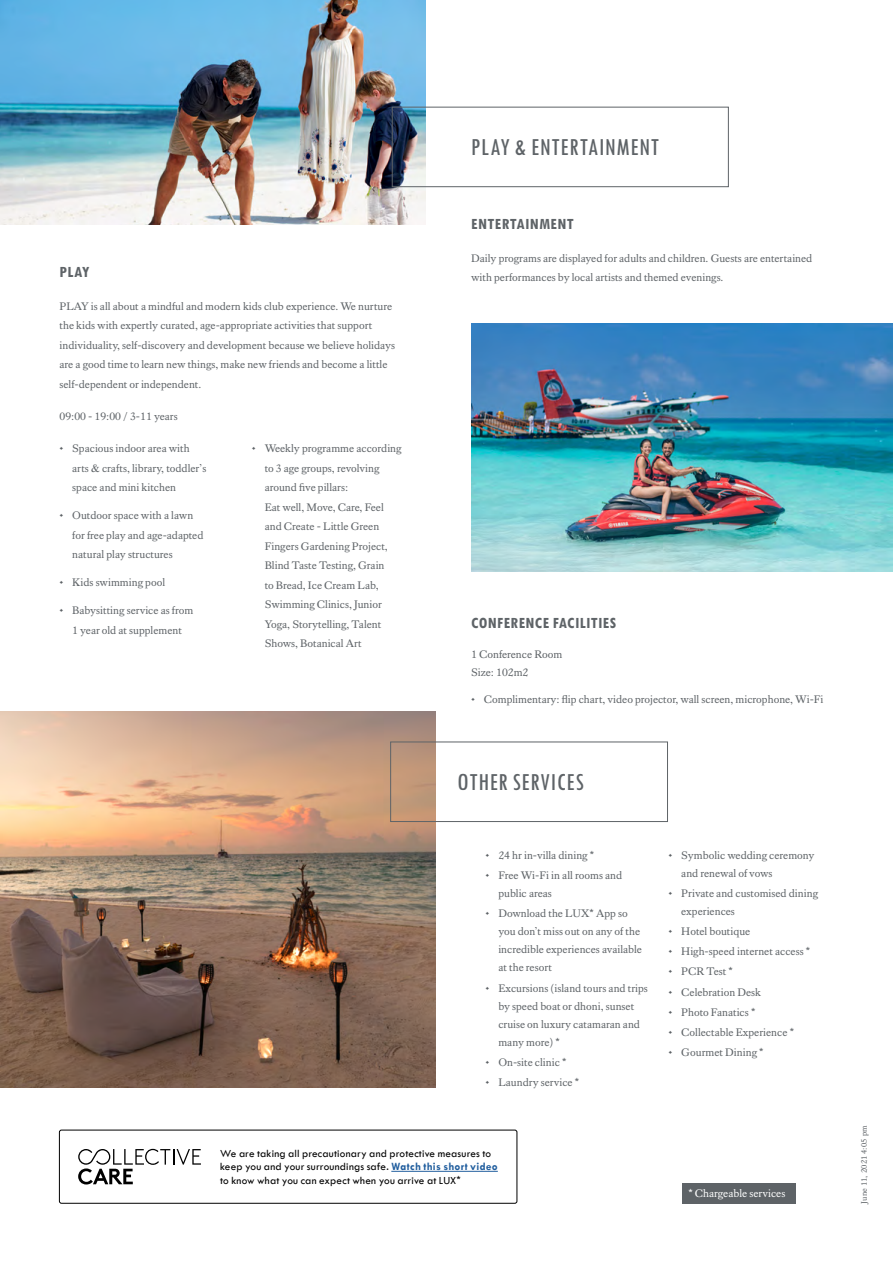
<style>
.page{position:relative;width:893px;height:1263px;background:#fff}
.page>*{position:absolute;margin:0;border:0;box-sizing:border-box;transform-origin:0 0}
.t1{font:500 condensed 25.5px "Tw Cen MT Std";letter-spacing:.025em;color:#5e6367}
.t2{font:700 condensed 16.5px "Tw Cen MT Std";letter-spacing:.025em;color:#5e6367}
.t3{font:11.25px/19.5px "Kings Caslon";color:#5e6367}
.t4{font:11.25px/13.5px "Tw Cen";letter-spacing:.01em;color:#000}
.t5{font:11.25px "Kings Caslon";color:#fff}
.t6{font:8.25px "Kings Caslon";letter-spacing:.02em;color:#5e6367}
.s1{font-family:"Times New Roman"}
.s2{font-family:"Arial"}
.s3{font-weight:700;color:#215e9e}
</style>
<div class="page">
<img style="left:0;top:0;width:425px;height:224px">
<img style="left:0;top:711px;width:436px;height:376px">
<img style="left:471px;top:324px;width:422px;height:247px">
<div style="left:392px;top:107px;width:337px;height:80px;border:1px solid #5e6367"></div>
<div style="left:390px;top:742px;width:278px;height:80px;border:1px solid #5e6367"></div>
<svg style="left:78px;top:1149px;width:123px;height:35px"></svg>
<div style="left:59px;top:1130px;width:458px;height:73px;border:1px solid #000;border-radius:2px"></div>
<hr style="left:391px;top:1171px;width:107px;height:1px;background:#215e9e">
<div style="left:682px;top:1183px;width:114px;height:20px;background:#5e6367"></div>
<h2 class="t2" style="left:60px;top:264px;width:32px">PLAY</h2>
<p class="t3" style="left:60px;top:296px;width:337px">PLAY is all about a mindful and modern kids club experience. We nurture the kids with expertly curated, age-appropriate activities that support individuality, self-discovery and development because we believe holidays are a good time to learn new things, make new friends and become a little self-dependent or independent.</p>
<p class="t3" style="left:60px;top:406px;width:120px">09:00 - 19:00 / 3-11 years</p>
<p class="t3" style="left:72px;top:439px;width:136px;text-indent:-13px">• Spacious indoor area with arts <span class="s1">&amp;</span> crafts, library, toddler’s space and mini kitchen</p>
<p class="t3" style="left:72px;top:506px;width:133px;text-indent:-13px">• Outdoor space with a lawn for free play and age-adapted natural play structures</p>
<p class="t3" style="left:60px;top:573px;width:107px">• Kids swimming pool</p>
<p class="t3" style="left:60px;top:601px;width:135px;text-align:center">• Babysitting service as from<br>1 year old at supplement</p>
<p class="t3" style="left:265px;top:439px;width:138px;text-indent:-13px">• Weekly programme according to 3 age groups, revolving around five pillars:<br>Eat well, Move, Care, Feel and Create - Little Green<br>Fingers Gardening Project,<br>Blind Taste Testing, Grain<br>to Bread, Ice Cream Lab,<br>Swimming Clinics, Junior<br>Yoga, Storytelling, Talent<br>Shows, Botanical Art</p>
<h1 class="t1" style="left:471px;top:134px;width:189px">PLAY &amp; ENTERTAINMENT</h1>
<h2 class="t2" style="left:471px;top:216px;width:104px">ENTERTAINMENT</h2>
<p class="t3" style="left:471px;top:248px;width:343px">Daily programs are displayed for adults and children. Guests are entertained with performances by local artists and themed evenings.</p>
<h2 class="t2" style="left:471px;top:614px;width:147px">CONFERENCE FACILITIES</h2>
<p class="t3" style="left:471px;top:645px;width:93px;line-height:18px">1 Conference Room<br>Size: 102m2</p>
<p class="t3" style="left:471px;top:689px;width:354px">• Complimentary: flip chart, video projector, wall screen, microphone, Wi-Fi</p>
<h1 class="t1" style="left:457px;top:769px;width:128px">OTHER SERVICES</h1>
<p class="t3" style="left:486px;top:846px;width:110px">• 24 hr in-villa dining <span class="s2">*</span></p>
<p class="t3" style="left:498px;top:866px;width:125px;line-height:18px;text-indent:-13px">• Free Wi-Fi in all rooms and public areas</p>
<p class="t3" style="left:498px;top:905px;width:145px;line-height:18px;text-indent:-13px">• Download the LUX<span class="s2">*</span> App so you don’t miss out on any of the incredible experiences available at the resort</p>
<p class="t3" style="left:498px;top:979px;width:151px;line-height:18px;text-indent:-13px">• Excursions (island tours and trips by speed boat or dhoni, sunset cruise on luxury catamaran and many more) <span class="s2">*</span></p>
<p class="t3" style="left:486px;top:1052px;width:82px">• On-site clinic <span class="s2">*</span></p>
<p class="t3" style="left:486px;top:1072px;width:95px">• Laundry service <span class="s2">*</span></p>
<p class="t3" style="left:681px;top:846px;width:135px;line-height:18px;text-indent:-13px">• Symbolic wedding ceremony and renewal of vows</p>
<p class="t3" style="left:681px;top:884px;width:138px;line-height:18px;text-indent:-13px">• Private and customised dining experiences</p>
<p class="t3" style="left:668px;top:922px;width:83px">• Hotel boutique</p>
<p class="t3" style="left:668px;top:942px;width:143px">• High-speed internet access <span class="s2">*</span></p>
<p class="t3" style="left:668px;top:962px;width:66px">• PCR Test <span class="s2">*</span></p>
<p class="t3" style="left:668px;top:982px;width:94px">• Celebration Desk</p>
<p class="t3" style="left:668px;top:1002px;width:88px">• Photo Fanatics <span class="s2">*</span></p>
<p class="t3" style="left:668px;top:1022px;width:127px">• Collectable Experience <span class="s2">*</span></p>
<p class="t3" style="left:668px;top:1042px;width:97px">• Gourmet Dining <span class="s2">*</span></p>
<p class="t4" style="left:220px;top:1146px;width:279px">We are taking all precautionary and protective measures to keep you and your surroundings safe. <span class="s3">Watch this short video </span>to know what you can expect when you arrive at LUX<span class="s2">*</span></p>
<p class="t5" style="left:688px;top:1187px;width:98px"><span class="s2">*</span> Chargeable services</p>
<p class="t6" style="left:859px;top:1203px;width:80px;rotate:-90deg">June 11, 2021 4:05 pm</p>
</div>
